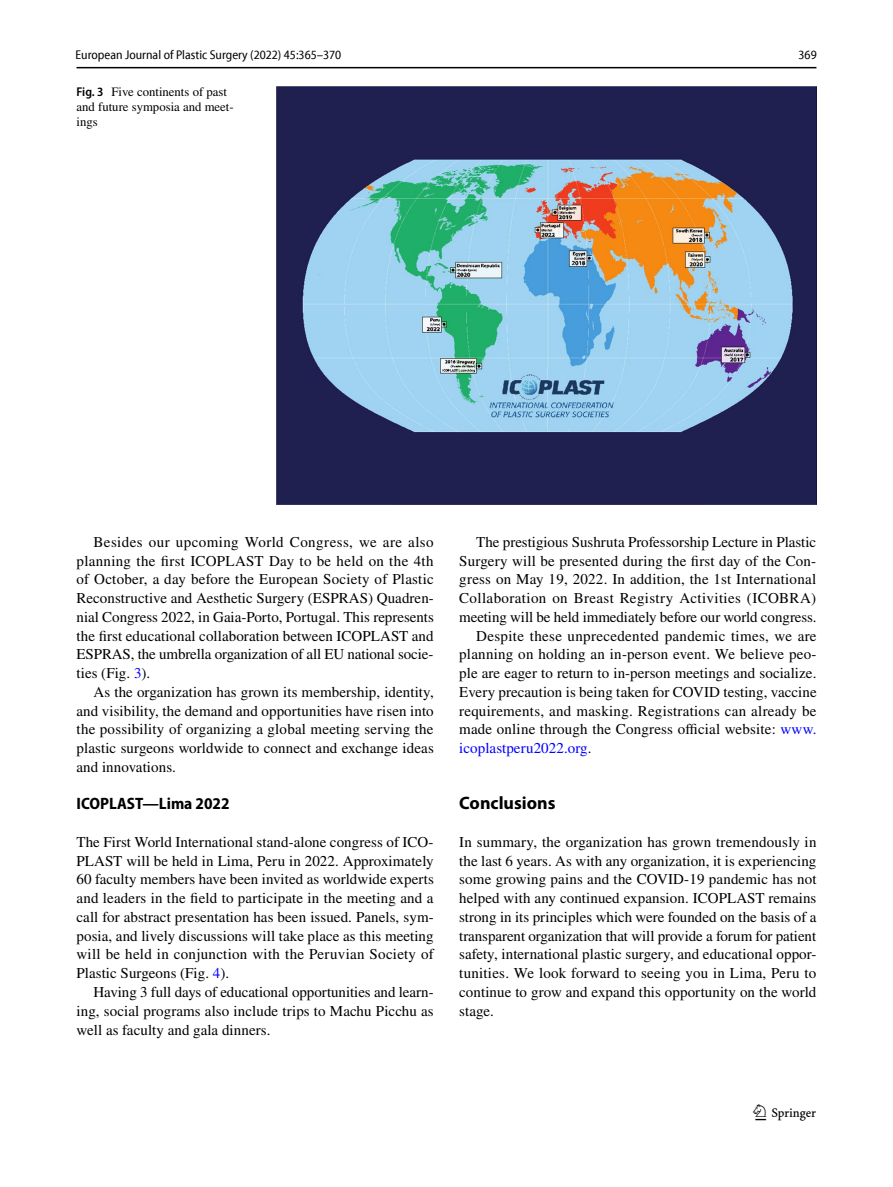
<style>
.page{position:relative;width:893px;height:1187px;background:#fff}
.page>*{position:absolute;margin:0;border:0;box-sizing:border-box;transform-origin:0 0}
.t1{font:22.5px "Springnew Regular 3";color:#000}
.t2{font:700 18px "Myriad Pro";color:#000}
.t3{font:700 semi-condensed 16.5px "Myriad Pro";color:#000}
.t4{font:15px/18.8px "STIX";letter-spacing:.005em;color:#000;text-align:justify}
.t5{font:15px "STIX";letter-spacing:.025em;color:#000}
.t6{font:15px "STIX";letter-spacing:.005em;color:#00f}
.t7{font:12.75px/15px "STIX";color:#000}
.t8{font:semi-condensed 12.75px "Myriad Pro Unic";color:#000}
.s1{font-family:"Myriad Pro";font-weight:600;font-stretch:semi-condensed}
.s2{color:#00f}
.s3{color:#000}
</style>
<div class="page">
<hr style="left:77px;top:67px;width:739px;height:1px;background:#000">
<img style="left:276px;top:87px;width:540px;height:417px">
<p class="t8" style="left:76px;top:50px;width:267px">European Journal of Plastic Surgery (2022) 45:365–370</p>
<p class="t8" style="left:798px;top:50px;width:20px">369</p>
<p class="t7" style="left:77px;top:85px;width:159px"><span class="s1">Fig. 3</span> Five continents of past and future symposia and meet&shy;ings</p>
<p class="t4" style="left:77px;top:533px;width:359px;text-indent:17px">Besides our upcoming World Congress, we are also planning the first ICOPLAST Day to be held on the 4th of October, a day before the European Society of Plastic Reconstructive and Aesthetic Surgery (ESPRAS) Quadren&shy;nial Congress 2022, in Gaia-Porto, Portugal. This represents the first educational collaboration between ICOPLAST and ESPRAS, the umbrella organization of all EU national socie&shy;ties (Fig. <span class="s2">3</span>).</p>
<p class="t4" style="left:77px;top:683px;width:359px;text-indent:17px">As the organization has grown its membership, identity, and visibility, the demand and opportunities have risen into the possibility of organizing a global meeting serving the plastic surgeons worldwide to connect and exchange ideas and innovations.</p>
<p class="t3" style="left:77px;top:794px;width:155px">ICOPLAST—Lima 2022</p>
<p class="t4" style="left:77px;top:833px;width:359px">The First World International stand-alone congress of ICO-PLAST will be held in Lima, Peru in 2022. Approximately 60 faculty members have been invited as worldwide experts and leaders in the field to participate in the meeting and a call for abstract presentation has been issued. Panels, sym&shy;posia, and lively discussions will take place as this meeting will be held in conjunction with the Peruvian Society of Plastic Surgeons (Fig. <span class="s2">4</span>).</p>
<p class="t4" style="left:77px;top:983px;width:359px;text-indent:17px">Having 3 full days of educational opportunities and learn&shy;ing, social programs also include trips to Machu Picchu as well as faculty and gala dinners.</p>
<p class="t4" style="left:476px;top:533px;width:341px">The prestigious Sushruta Professorship Lecture in Plastic</p>
<p class="t4" style="left:459px;top:552px;width:359px">Surgery will be presented during the first day of the Con-</p>
<p class="t4" style="left:459px;top:571px;width:358px">gress on May 19, 2022. In addition, the 1st International</p>
<p class="t5" style="left:459px;top:587px;width:358px">Collaboration on Breast Registry Activities (ICOBRA)</p>
<p class="t4" style="left:459px;top:608px;width:359px">meeting will be held immediately before our world congress.</p>
<p class="t5" style="left:476px;top:625px;width:342px">Despite these unprecedented pandemic times, we are</p>
<p class="t4" style="left:459px;top:646px;width:359px">planning on holding an in-person event. We believe peo-</p>
<p class="t4" style="left:459px;top:664px;width:359px">ple are eager to return to in-person meetings and socialize.</p>
<p class="t4" style="left:459px;top:683px;width:359px">Every precaution is being taken for COVID testing, vaccine</p>
<p class="t4" style="left:459px;top:702px;width:359px">requirements, and masking. Registrations can already be</p>
<p class="t4" style="left:459px;top:721px;width:359px">made online through the Congress official website: <span class="s2">www.</span></p>
<p class="t6" style="left:459px;top:737px;width:134px">icoplastperu2022.org<span class="s3">.</span></p>
<p class="t2" style="left:459px;top:791px;width:98px">Conclusions</p>
<p class="t4" style="left:459px;top:833px;width:359px">In summary, the organization has grown tremendously in the last 6 years. As with any organization, it is experiencing some growing pains and the COVID-19 pandemic has not helped with any continued expansion. ICOPLAST remains strong in its principles which were founded on the basis of a transparent organization that will provide a forum for patient safety, international plastic surgery, and educational oppor&shy;tunities. We look forward to seeing you in Lima, Peru to continue to grow and expand this opportunity on the world stage.</p>
<h1 class="t1" style="left:755px;top:1104px;width:62px">1 3</h1>
</div>
